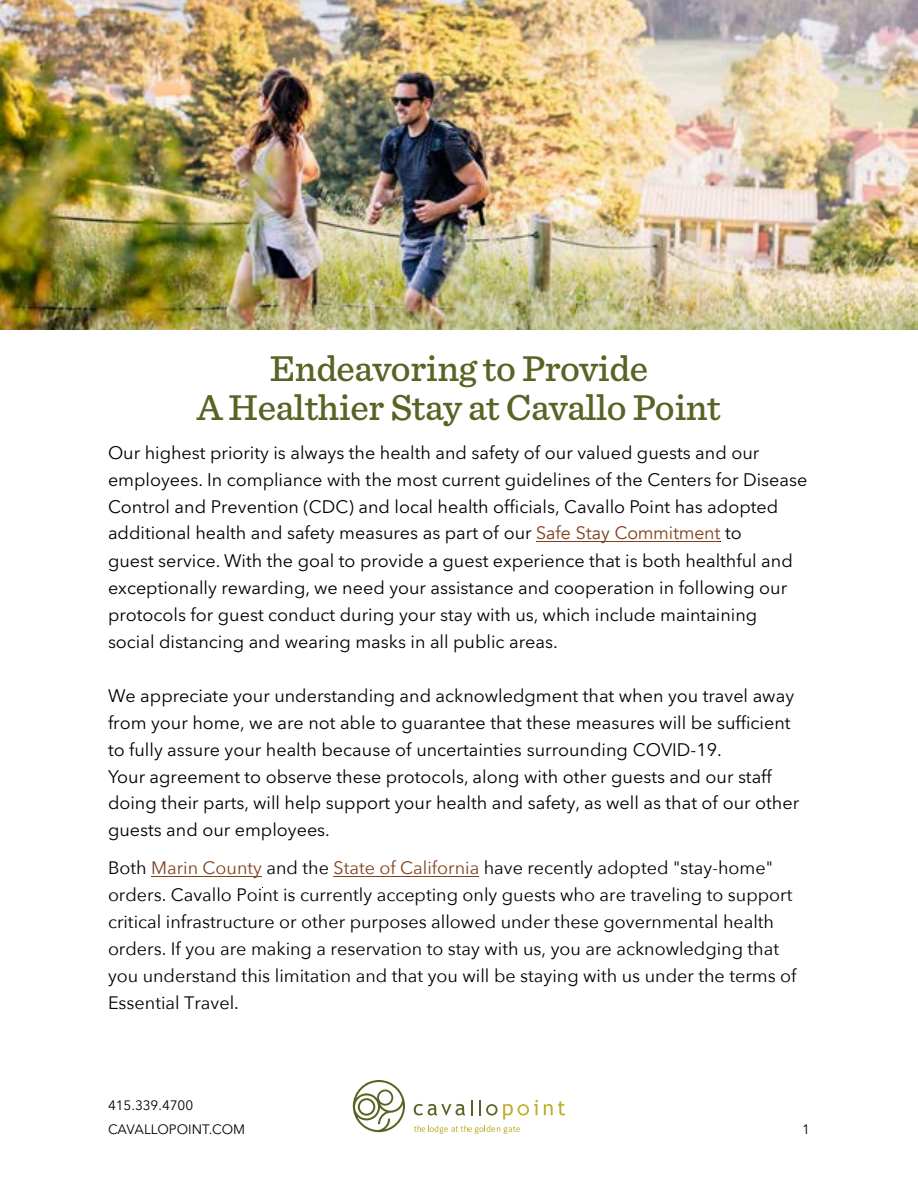
<style>
.page{position:relative;width:918px;height:1188px;background:#fff}
.page>*{position:absolute;margin:0;border:0;box-sizing:border-box;transform-origin:0 0}
.t1{font:500 37.5px/39px "Sentinel";letter-spacing:-.01em;color:#576423;text-align:center}
.t2{font:18px/26.8px "Avenir Next LT Pro";color:#000}
.t3{font:18px/27px "Avenir Next";color:#000}
.t4{font:13.5px/24px "Avenir Next LT Pro";color:#000}
.s1{font-family:"Avenir";color:#82411c}
.s2{color:#82411c}
</style>
<div class="page">
<hr style="left:537px;top:542px;width:183px;height:1px;background:#82411c">
<hr style="left:152px;top:876px;width:110px;height:1px;background:#82411c">
<hr style="left:448px;top:876px;width:31px;height:1px;background:#82411c">
<hr style="left:400px;top:876px;width:48px;height:1px;background:#82411c">
<hr style="left:334px;top:876px;width:66px;height:1px;background:#82411c">
<img style="left:0;top:0;width:918px;height:330px">
<svg style="left:544px;top:1101px;width:21px;height:14px"></svg>
<svg style="left:353px;top:1080px;width:52px;height:52px"></svg>
<svg style="left:414px;top:1100px;width:124px;height:34px"></svg>
<h1 class="t1" style="left:197px;top:347px;width:525px">Endeavoring to Provide<br>A Healthier Stay at Cavallo Point</h1>
<p class="t2" style="left:108px;top:439px;width:701px">Our highest priority is always the health and safety of our valued guests and our employees. In compliance with the most current guidelines of the Centers for Disease Control and Prevention (CDC) and local health officials, Cavallo Point has adopted additional health and safety measures as part of our <span class="s1">Safe Stay Commitment</span> to</p>
<p class="t2" style="left:108px;top:547px;width:686px">guest service. With the goal to provide a guest experience that is both healthful and exceptionally rewarding, we need your assistance and cooperation in following our protocols for guest conduct during your stay with us, which include maintaining social distancing and wearing masks in all public areas.</p>
<p class="t2" style="left:108px;top:682px;width:693px">We appreciate your understanding and acknowledgment that when you travel away from your home, we are not able to guarantee that these measures will be sufficient to fully assure your health because of uncertainties surrounding COVID-19.<br>Your agreement to observe these protocols, along with other guests and our staff doing their parts, will help support your health and safety, as well as that of our other guests and our employees.</p>
<p class="t3" style="left:108px;top:853px;width:690px">Both <span class="s2">Marin County</span> and the <span class="s2">State of California</span> have recently adopted "stay-home" orders. Cavallo Point is currently accepting only guests who are traveling to support critical infrastructure or other purposes allowed under these governmental health orders. If you are making a reservation to stay with us, you are acknowledging that you understand this limitation and that you will be staying with us under the terms of Essential Travel.</p>
<p class="t4" style="left:108px;top:1093px;width:139px">415.339.4700<br>CAVALLOPOINT.COM</p>
<p class="t4" style="left:802px;top:1117px;width:9px">1</p>
</div>
